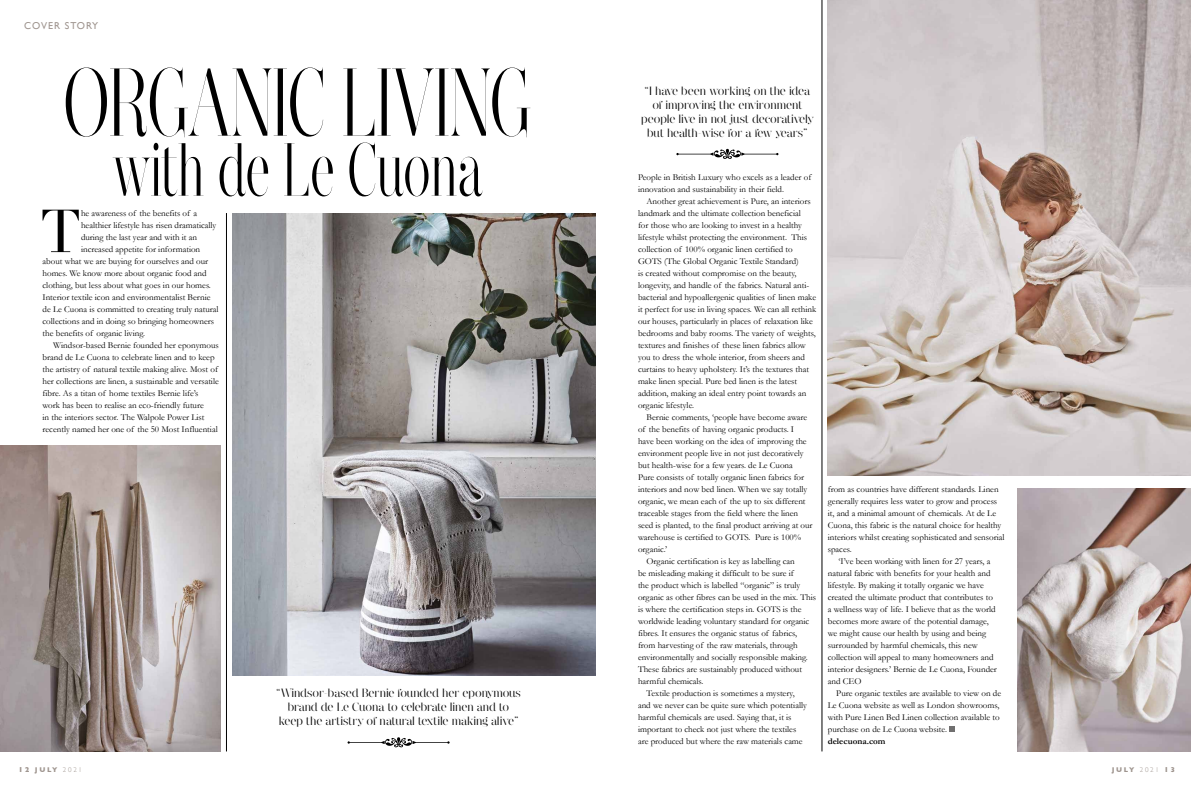
<style>
.page{position:relative;width:1191px;height:794px;background:#fff}
.page>*{position:absolute;margin:0;border:0;box-sizing:border-box;transform-origin:0 0}
.t1{font:96px "Narziss";color:#000;scale:.67 1}
.t2{font:75px "Narziss";color:#000;scale:.67 1}
.t3{font:59.6px "Didot";color:#000}
.t4{font:12px/14px "Narziss";color:#000;text-align:center}
.t5{font:10px "Gill Sans";letter-spacing:.1em;color:#9f958f}
.t6{font:9px/12px "Garamond";color:#000}
.t7{font:700 9px "Garamond";color:#000}
.t8{font:700 7px "Gill Sans";letter-spacing:.24em;color:#9f958f}
.s1{font-weight:800}
.s2{font-weight:300}
</style>
<div class="page">
<img style="left:232px;top:213px;width:363px;height:462px">
<img style="left:827px;top:0;width:364px;height:475px">
<img style="left:1017px;top:488px;width:174px;height:263px">
<img style="left:0;top:445px;width:221px;height:306px">
<svg style="left:949px;top:726px;width:6px;height:6px"></svg>
<svg style="left:347px;top:737px;width:102px;height:10px"></svg>
<svg style="left:676px;top:149px;width:102px;height:10px"></svg>
<hr style="left:821px;top:0;width:1px;height:751px;background:#000">
<hr style="left:226px;top:213px;width:1px;height:538px;background:#000">
<p class="t5" style="left:24px;top:20px;width:76px">COVER STORY</p>
<h1 class="t1" style="left:64px;top:45px;width:700px">ORGANIC LIVING</h1>
<h2 class="t2" style="left:113px;top:125px;width:554px">with de Le Cuona</h2>
<h3 class="t3" style="left:40px;top:196px;width:42px">T</h3>
<p class="t6" style="left:81px;top:207px;width:118px">he awareness of the benefits of a</p>
<p class="t6" style="left:81px;top:219px;width:137px">healthier lifestyle has risen dramatically</p>
<p class="t6" style="left:81px;top:231px;width:118px">during the last year and with it an</p>
<p class="t6" style="left:81px;top:243px;width:121px">increased appetite for information</p>
<p class="t6" style="left:43px;top:255px;width:167px">about what we are buying for ourselves and our</p>
<p class="t6" style="left:43px;top:267px;width:166px">homes. We know more about organic food and</p>
<p class="t6" style="left:43px;top:279px;width:170px">clothing, but less about what goes in our homes.</p>
<p class="t6" style="left:43px;top:291px;width:169px">Interior textile icon and environmentalist Bernie</p>
<p class="t6" style="left:43px;top:303px;width:178px">de Le Cuona is committed to creating truly natural</p>
<p class="t6" style="left:43px;top:315px;width:173px">collections and in doing so bringing homeowners</p>
<p class="t6" style="left:43px;top:327px;width:104px">the benefits of organic living.</p>
<p class="t6" style="left:53px;top:339px;width:167px">Windsor-based Bernie founded her eponymous</p>
<p class="t6" style="left:43px;top:351px;width:174px">brand de Le Cuona to celebrate linen and to keep</p>
<p class="t6" style="left:43px;top:363px;width:177px">the artistry of natural textile making alive. Most of</p>
<p class="t6" style="left:43px;top:375px;width:178px">her collections are linen, a sustainable and versatile</p>
<p class="t6" style="left:43px;top:387px;width:157px">fibre. As a titan of home textiles Bernie life’s</p>
<p class="t6" style="left:43px;top:399px;width:163px">work has been to realise an eco-friendly future</p>
<p class="t6" style="left:43px;top:411px;width:163px">in the interiors sector. The Walpole Power List</p>
<p class="t6" style="left:43px;top:423px;width:177px">recently named her one of the 50 Most Influential</p>
<h3 class="t4" style="left:276px;top:685px;width:246px">“Windsor-based Bernie founded her eponymous brand de Le Cuona to celebrate linen and to keep the artistry of natural textile making alive”</h3>
<h3 class="t4" style="left:641px;top:84px;width:174px">“I have been working on the idea of improving the environment people live in not just decoratively but health-wise for a few years”</h3>
<p class="t6" style="left:638px;top:171px;width:175px">People in British Luxury who excels as a leader of innovation and sustainability in their field.</p>
<p class="t6" style="left:638px;top:195px;width:180px;text-indent:9px">Another great achievement is Pure, an interiors landmark and the ultimate collection beneficial<br>for those who are looking to invest in a healthy lifestyle whilst protecting the environment. This collection of 100% organic linen certified to GOTS (The Global Organic Textile Standard)<br>is created without compromise on the beauty, longevity, and handle of the fabrics. Natural anti&shy;bacterial and hypoallergenic qualities of linen make it perfect for use in living spaces. We can all rethink our houses, particularly in places of relaxation like bedrooms and baby rooms. The variety of weights, textures and finishes of these linen fabrics allow you to dress the whole interior, from sheers and curtains to heavy upholstery. It’s the textures that make linen special. Pure bed linen is the latest addition, making an ideal entry point towards an organic lifestyle.</p>
<p class="t6" style="left:646px;top:411px;width:162px">Bernie comments, ‘people have become aware</p>
<p class="t6" style="left:638px;top:423px;width:158px">of the benefits of having organic products. I</p>
<p class="t6" style="left:638px;top:435px;width:170px">have been working on the idea of improving the</p>
<p class="t6" style="left:638px;top:447px;width:167px">environment people live in not just decoratively</p>
<p class="t6" style="left:638px;top:459px;width:156px">but health-wise for a few years. de Le Cuona</p>
<p class="t6" style="left:638px;top:471px;width:168px">Pure consists of totally organic linen fabrics for</p>
<p class="t6" style="left:638px;top:483px;width:171px">interiors and now bed linen. When we say totally</p>
<p class="t6" style="left:638px;top:495px;width:169px">organic, we mean each of the up to six different</p>
<p class="t6" style="left:638px;top:507px;width:162px">traceable stages from the field where the linen</p>
<p class="t6" style="left:638px;top:519px;width:176px">seed is planted, to the final product arriving at our</p>
<p class="t6" style="left:638px;top:531px;width:165px">warehouse is certified to GOTS. Pure is 100%</p>
<p class="t6" style="left:638px;top:543px;width:31px">organic.’</p>
<p class="t6" style="left:646px;top:555px;width:150px">Organic certification is key as labelling can</p>
<p class="t6" style="left:638px;top:567px;width:157px">be misleading making it difficult to be sure if</p>
<p class="t6" style="left:638px;top:579px;width:164px">the product which is labelled “organic” is truly</p>
<p class="t6" style="left:638px;top:591px;width:180px">organic as other fibres can be used in the mix. This</p>
<p class="t6" style="left:638px;top:603px;width:165px">is where the certification steps in. GOTS is the</p>
<p class="t6" style="left:638px;top:615px;width:173px">worldwide leading voluntary standard for organic</p>
<p class="t6" style="left:638px;top:627px;width:161px">fibres. It ensures the organic status of fabrics,</p>
<p class="t6" style="left:638px;top:639px;width:161px">from harvesting of the raw materials, through</p>
<p class="t6" style="left:638px;top:651px;width:171px">environmentally and socially responsible making.</p>
<p class="t6" style="left:638px;top:663px;width:165px">These fabrics are sustainably produced without</p>
<p class="t6" style="left:638px;top:675px;width:67px">harmful chemicals.</p>
<p class="t6" style="left:646px;top:687px;width:150px">Textile production is sometimes a mystery,</p>
<p class="t6" style="left:638px;top:699px;width:170px">and we never can be quite sure which potentially</p>
<p class="t6" style="left:638px;top:711px;width:155px">harmful chemicals are used. Saying that, it is</p>
<p class="t6" style="left:638px;top:723px;width:160px">important to check not just where the textiles</p>
<p class="t6" style="left:638px;top:735px;width:166px">are produced but where the raw materials came</p>
<p class="t6" style="left:827px;top:483px;width:172px">from as countries have different standards. Linen</p>
<p class="t6" style="left:827px;top:495px;width:171px">generally requires less water to grow and process</p>
<p class="t6" style="left:827px;top:507px;width:170px">it, and a minimal amount of chemicals. At de Le</p>
<p class="t6" style="left:827px;top:519px;width:175px">Cuona, this fabric is the natural choice for healthy</p>
<p class="t6" style="left:827px;top:531px;width:178px">interiors whilst creating sophisticated and sensorial</p>
<p class="t6" style="left:827px;top:543px;width:25px">spaces.</p>
<p class="t6" style="left:838px;top:555px;width:153px">‘I’ve been working with linen for 27 years, a</p>
<p class="t6" style="left:827px;top:567px;width:164px">natural fabric with benefits for your health and</p>
<p class="t6" style="left:827px;top:579px;width:158px">lifestyle. By making it totally organic we have</p>
<p class="t6" style="left:827px;top:591px;width:167px">created the ultimate product that contributes to</p>
<p class="t6" style="left:827px;top:603px;width:169px">a wellness way of life. I believe that as the world</p>
<p class="t6" style="left:827px;top:615px;width:162px">becomes more aware of the potential damage,</p>
<p class="t6" style="left:827px;top:627px;width:160px">we might cause our health by using and being</p>
<p class="t6" style="left:827px;top:639px;width:151px">surrounded by harmful chemicals, this new</p>
<p class="t6" style="left:827px;top:651px;width:167px">collection will appeal to many homeowners and</p>
<p class="t6" style="left:827px;top:663px;width:171px">interior designers.’ Bernie de Le Cuona, Founder</p>
<p class="t6" style="left:827px;top:675px;width:35px">and CEO</p>
<p class="t6" style="left:836px;top:687px;width:166px">Pure organic textiles are available to view on de</p>
<p class="t6" style="left:827px;top:699px;width:173px">Le Cuona website as well as London showrooms,</p>
<p class="t6" style="left:827px;top:711px;width:173px">with Pure Linen Bed Linen collection available to</p>
<p class="t6" style="left:827px;top:723px;width:121px">purchase on de Le Cuona website.</p>
<p class="t7" style="left:827px;top:736px;width:59px">delecuona.com</p>
<p class="t8" style="left:18px;top:764px;width:65px"><span class="s1">12</span> JULY <span class="s2">2021</span></p>
<p class="t8" style="left:1111px;top:764px;width:65px">JULY <span class="s2">2021</span> <span class="s1">13</span></p>
</div>
